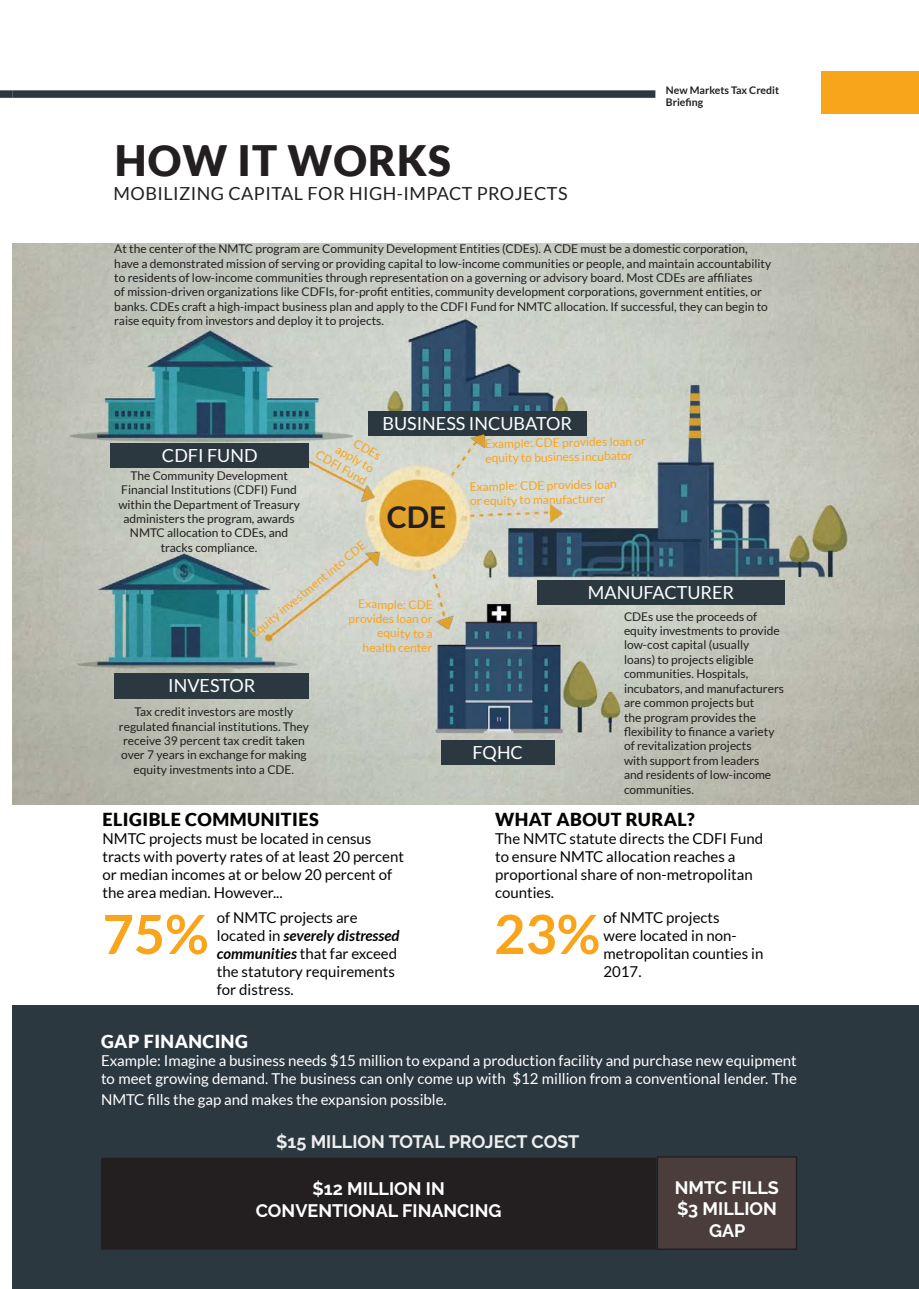
<style>
.page{position:relative;width:919px;height:1289px;background:#fff}
.page>*{position:absolute;margin:0;border:0;box-sizing:border-box;transform-origin:0 0}
.t1{font:700 54px "Lato";color:#f9a51b}
.Heading_1{font:900 42px "Lato";letter-spacing:.025em;color:#231f20}
.t2{font:700 30px "Lato";color:#231f20}
.t3{font:700 18px/21.6px "Raleway";color:#fff;text-align:center}
.t4{font:18px "Lato";color:#fff}
.Heading_1-2{font:18px "Lato";letter-spacing:.025em;color:#231f20}
.Subtitle{font:900 18px "Lato";letter-spacing:.025em;color:#040503}
.t5{font:700 18px "Raleway";color:#eeeeef}
.Subtitle-2{font:900 18px "Lato";letter-spacing:.025em;color:#fff}
.t6{font:15px/18px "Lato";color:#040503}
.t7{font:15px/18px "Lato";color:#fff}
.t8{font:12px/14.4px "Lato";color:#231f20;text-align:center}
.t9{font:12px/14.4px "Lato";letter-spacing:-.01em;color:#f9a51b}
.t10{font:700 10.5px/12.6px "Lato";color:#231f20}
.s1{font-weight:700;font-style:italic}
</style>
<div class="page">
<div style="left:0;top:90px;width:13px;height:8px;background:#2c3840"></div>
<div style="left:13px;top:90px;width:642px;height:8px;background:#2c3840"></div>
<div style="left:821px;top:72px;width:97px;height:42px;background:#f9a51b"></div>
<img style="left:13px;top:243px;width:905px;height:561px">
<div style="left:111px;top:443px;width:198px;height:25px;background:#2c3840"></div>
<div style="left:537px;top:580px;width:247px;height:24px;background:#2c3840"></div>
<div style="left:368px;top:411px;width:218px;height:25px;background:#2c3840"></div>
<div style="left:441px;top:740px;width:113px;height:24px;background:#2c3840"></div>
<div style="left:114px;top:673px;width:195px;height:25px;background:#2c3840"></div>
<img style="left:435px;top:613px;width:24px;height:21px">
<img style="left:548px;top:503px;width:15px;height:21px">
<img style="left:468px;top:434px;width:24px;height:15px">
<img style="left:359px;top:482px;width:21px;height:24px">
<img style="left:362px;top:542px;width:25px;height:24px">
<div style="left:13px;top:1005px;width:905px;height:283px;background:#2c3840"></div>
<div style="left:102px;top:1158px;width:553px;height:90px;background:#231f20"></div>
<div style="left:101px;top:1157px;width:555px;height:92px;border:2px solid #231f20"></div>
<div style="left:657px;top:1156px;width:139px;height:93px;background:#4c3d3d"></div>
<div style="left:656px;top:1156px;width:141px;height:93px;border:2px solid #231f20"></div>
<p class="Heading_1" style="left:115px;top:136px;width:337px">HOW IT WORKS</p>
<p class="Heading_1-2" style="left:113px;top:183px;width:455px">MOBILIZING CAPITAL FOR HIGH-IMPACT PROJECTS</p>
<p class="t10" style="left:665px;top:83px;width:115px">New Markets Tax Credit<br>Briefing</p>
<p class="t8" style="left:114px;top:241px;width:658px;text-align:left">At the center of the NMTC program are Community Development Entities (CDEs). A CDE must be a domestic corporation, have a demonstrated mission of serving or providing capital to low-income communities or people, and maintain accountability to residents of low-income communities through representation on a governing or advisory board. Most CDEs are affiliates<br>of mission-driven organizations like CDFIs, for-profit entities, community development corporations, government entities, or banks. CDEs craft a high-impact business plan and apply to the CDFI Fund for NMTC allocation. If successful, they can begin to raise equity from investors and deploy it to projects.</p>
<p class="t4" style="left:382px;top:413px;width:191px">BUSINESS INCUBATOR</p>
<p class="t9" style="left:335px;top:422px;width:58px;text-align:right;rotate:30deg">CDEs apply to<br>CDFI Fund</p>
<p class="t4" style="left:162px;top:445px;width:97px">CDFI FUND</p>
<p class="t8" style="left:118px;top:468px;width:183px">The Community Development<br>Financial Institutions (CDFI) Fund within the Department of Treasury administers the program, awards<br>NMTC allocation to CDEs, and tracks compliance.</p>
<p class="t2" style="left:386px;top:500px;width:61px">CDE</p>
<p class="t9" style="left:247px;top:629px;width:146px;rotate:-39deg">Equity investment into CDE</p>
<p class="t9" style="left:358px;top:597px;width:76px">Example: CDE</p>
<p class="t9" style="left:348px;top:611px;width:86px">provides loan or</p>
<p class="t9" style="left:377px;top:626px;width:57px">equity to a</p>
<p class="t9" style="left:362px;top:640px;width:71px">health center</p>
<p class="t4" style="left:168px;top:675px;width:89px">INVESTOR</p>
<p class="t8" style="left:119px;top:704px;width:191px">Tax credit investors are mostly regulated financial institutions. They receive 39 percent tax credit taken over 7 years in exchange for making equity investments into a CDE.</p>
<p class="Subtitle" style="left:102px;top:809px;width:218px">ELIGIBLE COMMUNITIES</p>
<p class="t6" style="left:102px;top:830px;width:303px">NMTC projects must be located in census tracts with poverty rates of at least 20 percent or median incomes at or below 20 percent of the area median. However...</p>
<p class="t1" style="left:102px;top:903px;width:108px">75%</p>
<p class="t6" style="left:217px;top:908px;width:184px">of NMTC projects are located in <span class="s1">severely distressed communities</span> that far exceed the statutory requirements for distress.</p>
<p class="t9" style="left:485px;top:436px;width:162px;rotate:-1deg">Example: CDE provides loan or</p>
<p class="t9" style="left:485px;top:451px;width:149px;rotate:-1deg">equity to business incubator</p>
<p class="t9" style="left:469px;top:479px;width:149px;rotate:-1deg">Example: CDE provides loan or equity to manufacturer</p>
<p class="t4" style="left:472px;top:742px;width:52px">FQHC</p>
<p class="t4" style="left:588px;top:582px;width:148px">MANUFACTURER</p>
<p class="t8" style="left:624px;top:609px;width:161px;text-align:left">CDEs use the proceeds of equity investments to provide low-cost capital (usually<br>loans) to projects eligible communities. Hospitals, incubators, and manufacturers are common projects but<br>the program provides the flexibility to finance a variety of revitalization projects<br>with support from leaders<br>and residents of low-income communities.</p>
<p class="Subtitle" style="left:495px;top:809px;width:201px">WHAT ABOUT RURAL?</p>
<p class="t6" style="left:495px;top:830px;width:269px">The NMTC statute directs the CDFI Fund to ensure NMTC allocation reaches a proportional share of non-metropolitan counties.</p>
<p class="t1" style="left:494px;top:903px;width:108px">23%</p>
<p class="t6" style="left:603px;top:908px;width:161px">of NMTC projects<br>were located in non&shy;metropolitan counties in<br>2017.</p>
<p class="Subtitle-2" style="left:101px;top:1030px;width:148px">GAP FINANCING</p>
<p class="t7" style="left:101px;top:1050px;width:697px">Example: Imagine a business needs $15 million to expand a production facility and purchase new equipment to meet growing demand. The business can only come up with $12 million from a conventional lender. The</p>
<p class="t7" style="left:101px;top:1090px;width:347px">NMTC fills the gap and makes the expansion possible.</p>
<p class="t5" style="left:276px;top:1131px;width:305px">$15 MILLION TOTAL PROJECT COST</p>
<p class="t3" style="left:312px;top:1178px;width:134px">$12 MILLION IN</p>
<p class="t3" style="left:256px;top:1199px;width:247px">CONVENTIONAL FINANCING</p>
<p class="t3" style="left:674px;top:1176px;width:106px">NMTC FILLS</p>
<p class="t3" style="left:677px;top:1198px;width:101px">$3 MILLION<br>GAP</p>
</div>
